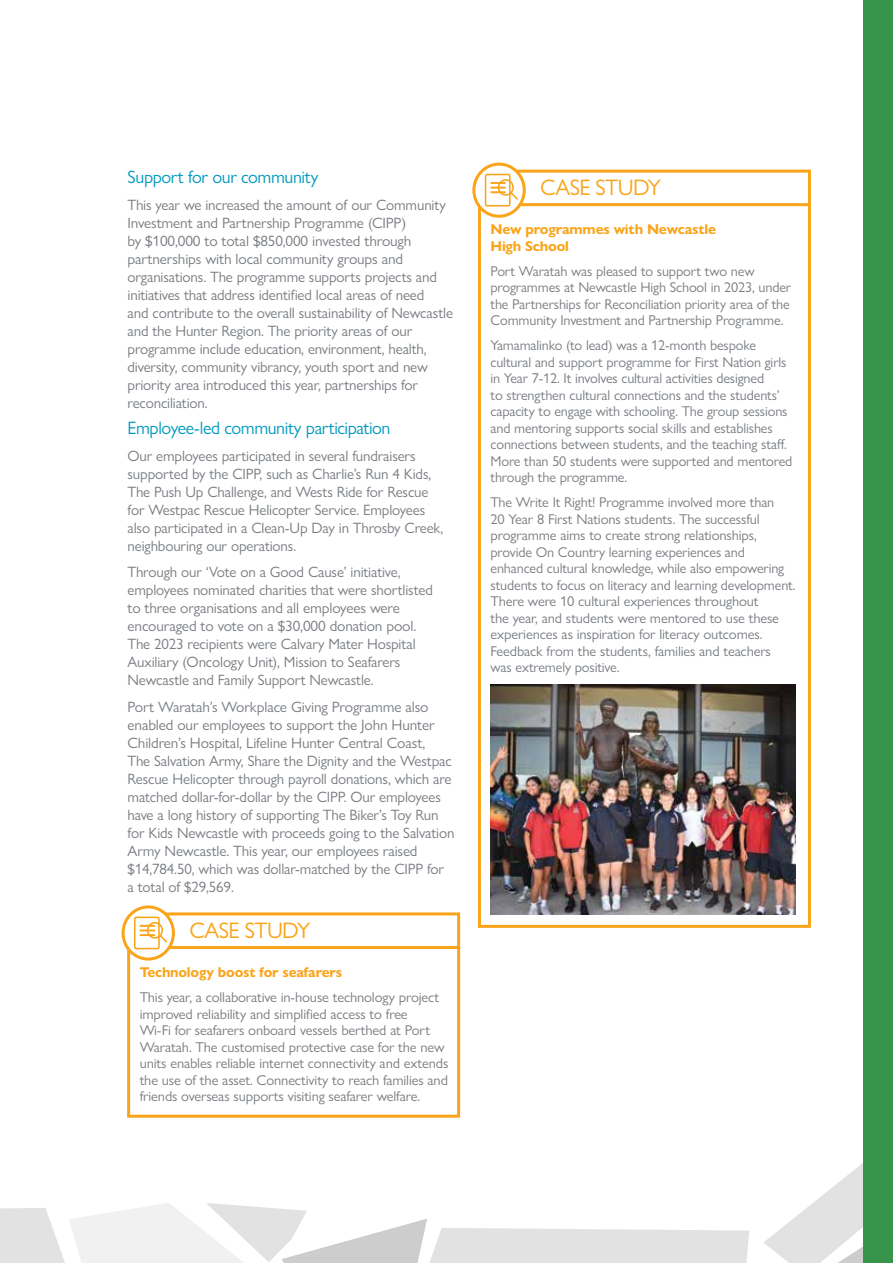
<style>
.page{position:relative;width:893px;height:1263px;background:#fff}
.page>*{position:absolute;margin:0;border:0;box-sizing:border-box;transform-origin:0 0}
.t1{font:22.5px "Gill Sans Nova";letter-spacing:-.03em;color:#faa41a}
.t2{font:18px "Gill Sans Nova";letter-spacing:-.025em;color:#009abd}
.t3{font:15px/18px "Gill Sans Nova";letter-spacing:-.01em;color:#797d82}
.t4{font:14.25px/16.5px "Gill Sans Nova";letter-spacing:-.01em;color:#797d82}
.t5{font:700 14.25px/16.5px "Gill Sans Nova";letter-spacing:-.015em;color:#faa41a}
</style>
<div class="page">
<svg style="left:476px;top:168px;width:335px;height:760px"></svg>
<svg style="left:485px;top:174px;width:33px;height:33px"></svg>
<div style="left:472px;top:163px;width:54px;height:55px;border:3px solid #faa41a;border-radius:50%"></div>
<hr style="left:520px;top:203px;width:291px;height:3px;background:#faa41a">
<img style="left:490px;top:685px;width:306px;height:229px">
<svg style="left:126px;top:911px;width:335px;height:207px"></svg>
<svg style="left:134px;top:916px;width:33px;height:33px"></svg>
<div style="left:122px;top:905px;width:53px;height:55px;border:3px solid #faa41a;border-radius:50%"></div>
<hr style="left:169px;top:946px;width:291px;height:3px;background:#faa41a">
<svg style="left:0;top:1163px;width:863px;height:100px"></svg>
<div style="left:863px;top:0;width:30px;height:1263px;background:#39944b"></div>
<p class="t2" style="left:128px;top:166px;width:192px">Support for our community</p>
<p class="t3" style="left:128px;top:195px;width:327px">This year we increased the amount of our Community Investment and Partnership Programme (CIPP)<br>by $100,000 to total $850,000 invested through partnerships with local community groups and organisations. The programme supports projects and initiatives that address identified local areas of need<br>and contribute to the overall sustainability of Newcastle and the Hunter Region. The priority areas of our programme include education, environment, health, diversity, community vibrancy, youth sport and new priority area introduced this year, partnerships for reconciliation.</p>
<p class="t2" style="left:128px;top:417px;width:264px">Employee-led community participation</p>
<p class="t3" style="left:128px;top:446px;width:317px">Our employees participated in several fundraisers supported by the CIPP, such as Charlie’s Run 4 Kids, The Push Up Challenge, and Wests Ride for Rescue for Westpac Rescue Helicopter Service. Employees also participated in a Clean-Up Day in Throsby Creek, neighbouring our operations.</p>
<p class="t3" style="left:128px;top:563px;width:307px">Through our ‘Vote on a Good Cause’ initiative, employees nominated charities that were shortlisted to three organisations and all employees were encouraged to vote on a $30,000 donation pool.<br>The 2023 recipients were Calvary Mater Hospital Auxiliary (Oncology Unit), Mission to Seafarers Newcastle and Family Support Newcastle.</p>
<p class="t3" style="left:128px;top:697px;width:328px">Port Waratah’s Workplace Giving Programme also enabled our employees to support the John Hunter Children’s Hospital, Lifeline Hunter Central Coast,<br>The Salvation Army, Share the Dignity and the Westpac Rescue Helicopter through payroll donations, which are matched dollar-for-dollar by the CIPP. Our employees have a long history of supporting The Biker’s Toy Run for Kids Newcastle with proceeds going to the Salvation Army Newcastle. This year, our employees raised $14,784.50, which was dollar-matched by the CIPP for<br>a total of $29,569.</p>
<h1 class="t1" style="left:189px;top:916px;width:122px">CASE STUDY</h1>
<p class="t5" style="left:140px;top:964px;width:204px">Technology boost for seafarers</p>
<p class="t4" style="left:140px;top:989px;width:310px">This year, a collaborative in-house technology project improved reliability and simplified access to free<br>Wi-Fi for seafarers onboard vessels berthed at Port Waratah. The customised protective case for the new units enables reliable internet connectivity and extends the use of the asset. Connectivity to reach families and friends overseas supports visiting seafarer welfare.</p>
<h1 class="t1" style="left:540px;top:173px;width:122px">CASE STUDY</h1>
<p class="t5" style="left:490px;top:221px;width:227px">New programmes with Newcastle<br>High School</p>
<p class="t4" style="left:490px;top:262px;width:302px">Port Waratah was pleased to support two new programmes at Newcastle High School in 2023, under the Partnerships for Reconciliation priority area of the Community Investment and Partnership Programme.</p>
<p class="t4" style="left:490px;top:337px;width:303px">Yamamalinko (to lead) was a 12-month bespoke cultural and support programme for First Nation girls in Year 7-12. It involves cultural activities designed<br>to strengthen cultural connections and the students’ capacity to engage with schooling. The group sessions and mentoring supports social skills and establishes connections between students, and the teaching staff.<br>More than 50 students were supported and mentored through the programme.</p>
<p class="t4" style="left:490px;top:494px;width:307px">The Write It Right! Programme involved more than<br>20 Year 8 First Nations students. The successful programme aims to create strong relationships, provide On Country learning experiences and enhanced cultural knowledge, while also empowering students to focus on literacy and learning development.<br>There were 10 cultural experiences throughout<br>the year, and students were mentored to use these experiences as inspiration for literacy outcomes.<br>Feedback from the students, families and teachers was extremely positive.</p>
</div>
